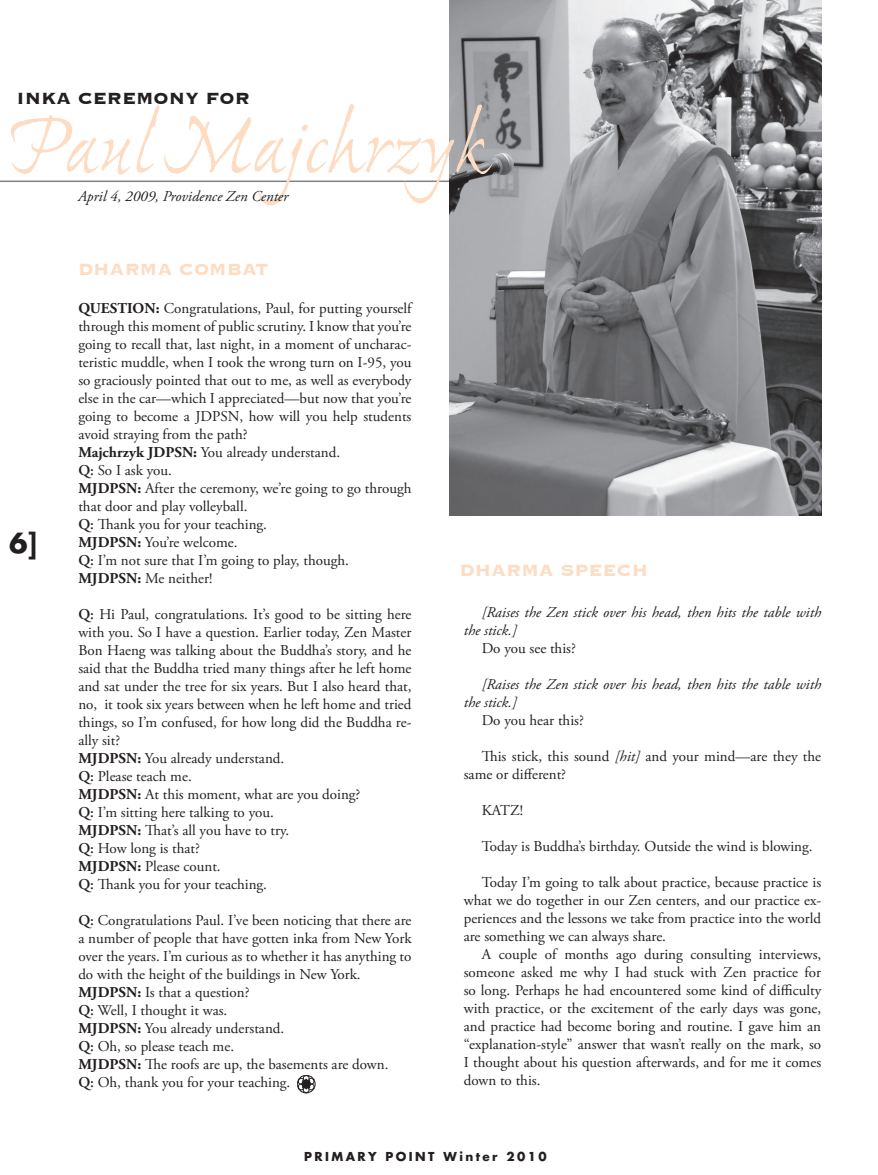
<style>
.page{position:relative;width:878px;height:1175px;background:#fff}
.page>*{position:absolute;margin:0;border:0;box-sizing:border-box;transform-origin:0 0}
.t1{font:90px "Ex Ponto";letter-spacing:-.01em;color:#fddcc2}
.t2{font:700 27px "Futura";color:#231f20}
.t3{font:700 21px "Copperplate";color:#fddcc2}
.t4{font:700 21px "Copperplate";color:#231f20}
.t5{font:15px/18px "Adobe Garamond Pro";color:#231f20;text-align:justify}
.t6{font:italic 15px/18px "Adobe Garamond Pro";color:#231f20}
.t7{font:700 12px "Futura";letter-spacing:.2em;color:#231f20}
.s1{font-weight:700}
.s2{font-weight:600}
.s3{font-style:italic}
</style>
<div class="page">
<hr style="left:0;top:180px;width:482px;height:2px;background:#808285">
<img style="left:450px;top:0;width:371px;height:515px">
<svg style="left:297px;top:1075px;width:18px;height:18px"></svg>
<p class="t4" style="left:16px;top:85px;width:235px">INKA CEREMONY FOR</p>
<p class="t1" style="left:6px;top:101px;width:484px">Paul Majchrzyk</p>
<p class="t6" style="left:78px;top:187px;width:212px">April 4, 2009, Providence Zen Center</p>
<h2 class="t2" style="left:9px;top:524px;width:29px">6]</h2>
<p class="t3" style="left:78px;top:256px;width:192px">DHARMA COMBAT</p>
<p class="t5" style="left:78px;top:299px;width:335px"><span class="s1">QUESTION:</span> Congratulations, Paul, for putting yourself through this moment of public scrutiny. I know that you’re going to recall that, last night, in a moment of uncharac&shy;teristic muddle, when I took the wrong turn on I-95, you so graciously pointed that out to me, as well as everybody else in the car—which I appreciated—but now that you’re going to become a JDPSN, how will you help students avoid straying from the path?</p>
<p class="t5" style="left:78px;top:443px;width:263px"><span class="s1">Majchrzyk JDPSN:</span> You already understand.</p>
<p class="t5" style="left:78px;top:461px;width:95px"><span class="s2">Q:</span> So I ask you.</p>
<p class="t5" style="left:78px;top:479px;width:334px"><span class="s1">MJDPSN:</span> After the ceremony, we’re going to go through that door and play volleyball.</p>
<p class="t5" style="left:78px;top:515px;width:190px"><span class="s2">Q:</span> Thank you for your teaching.</p>
<p class="t5" style="left:78px;top:533px;width:161px"><span class="s1">MJDPSN:</span> You’re welcome.</p>
<p class="t5" style="left:78px;top:551px;width:272px"><span class="s2">Q:</span> I’m not sure that I’m going to play, though.</p>
<p class="t5" style="left:78px;top:569px;width:135px"><span class="s1">MJDPSN:</span> Me neither!</p>
<p class="t5" style="left:78px;top:605px;width:335px"><span class="s2">Q:</span> Hi Paul, congratulations. It’s good to be sitting here with you. So I have a question. Earlier today, Zen Master Bon Haeng was talking about the Buddha’s story, and he said that the Buddha tried many things after he left home and sat under the tree for six years. But I also heard that, no, it took six years between when he left home and tried things, so I’m confused, for how long did the Buddha re&shy;ally sit?</p>
<p class="t5" style="left:78px;top:749px;width:207px"><span class="s1">MJDPSN:</span> You already understand.</p>
<p class="t5" style="left:78px;top:767px;width:115px"><span class="s2">Q:</span> Please teach me.</p>
<p class="t5" style="left:78px;top:785px;width:283px"><span class="s1">MJDPSN:</span> At this moment, what are you doing?</p>
<p class="t5" style="left:78px;top:803px;width:197px"><span class="s2">Q:</span> I’m sitting here talking to you.</p>
<p class="t5" style="left:78px;top:821px;width:212px"><span class="s1">MJDPSN:</span> That’s all you have to try.</p>
<p class="t5" style="left:78px;top:839px;width:123px"><span class="s2">Q:</span> How long is that?</p>
<p class="t5" style="left:78px;top:857px;width:144px"><span class="s1">MJDPSN:</span> Please count.</p>
<p class="t5" style="left:78px;top:875px;width:190px"><span class="s2">Q:</span> Thank you for your teaching.</p>
<p class="t5" style="left:78px;top:911px;width:335px"><span class="s2">Q:</span> Congratulations Paul. I’ve been noticing that there are a number of people that have gotten inka from New York over the years. I’m curious as to whether it has anything to do with the height of the buildings in New York.</p>
<p class="t5" style="left:78px;top:983px;width:173px"><span class="s1">MJDPSN:</span> Is that a question?</p>
<p class="t5" style="left:78px;top:1001px;width:150px"><span class="s2">Q:</span> Well, I thought it was.</p>
<p class="t5" style="left:78px;top:1019px;width:207px"><span class="s1">MJDPSN:</span> You already understand.</p>
<p class="t5" style="left:78px;top:1037px;width:157px"><span class="s2">Q:</span> Oh, so please teach me.</p>
<p class="t5" style="left:78px;top:1055px;width:311px"><span class="s1">MJDPSN:</span> The roofs are up, the basements are down.</p>
<p class="t5" style="left:78px;top:1073px;width:213px"><span class="s2">Q:</span> Oh, thank you for your teaching.</p>
<p class="t3" style="left:459px;top:557px;width:190px">DHARMA SPEECH</p>
<p class="t6" style="left:464px;top:603px;width:359px;text-indent:18px">[Raises the Zen stick over his head, then hits the table with the stick.]</p>
<p class="t5" style="left:482px;top:639px;width:96px">Do you see this?</p>
<p class="t6" style="left:464px;top:675px;width:359px;text-indent:18px">[Raises the Zen stick over his head, then hits the table with the stick.]</p>
<p class="t5" style="left:482px;top:711px;width:104px">Do you hear this?</p>
<p class="t5" style="left:464px;top:747px;width:359px;text-indent:18px">This stick, this sound <span class="s3">[hit]</span> and your mind—are they the same or different?</p>
<p class="t5" style="left:482px;top:801px;width:43px">KATZ!</p>
<p class="t5" style="left:482px;top:837px;width:332px">Today is Buddha’s birthday. Outside the wind is blowing.</p>
<p class="t5" style="left:464px;top:873px;width:359px;text-indent:18px">Today I’m going to talk about practice, because practice is what we do together in our Zen centers, and our practice ex&shy;periences and the lessons we take from practice into the world are something we can always share.</p>
<p class="t5" style="left:464px;top:945px;width:359px;text-indent:18px">A couple of months ago during consulting interviews, someone asked me why I had stuck with Zen practice for so long. Perhaps he had encountered some kind of difficulty with practice, or the excitement of the early days was gone, and practice had become boring and routine. I gave him an “explanation-style” answer that wasn’t really on the mark, so I thought about his question afterwards, and for me it comes down to this.</p>
<p class="t7" style="left:304px;top:1148px;width:244px">PRIMARY POINT Winter 2010</p>
</div>
